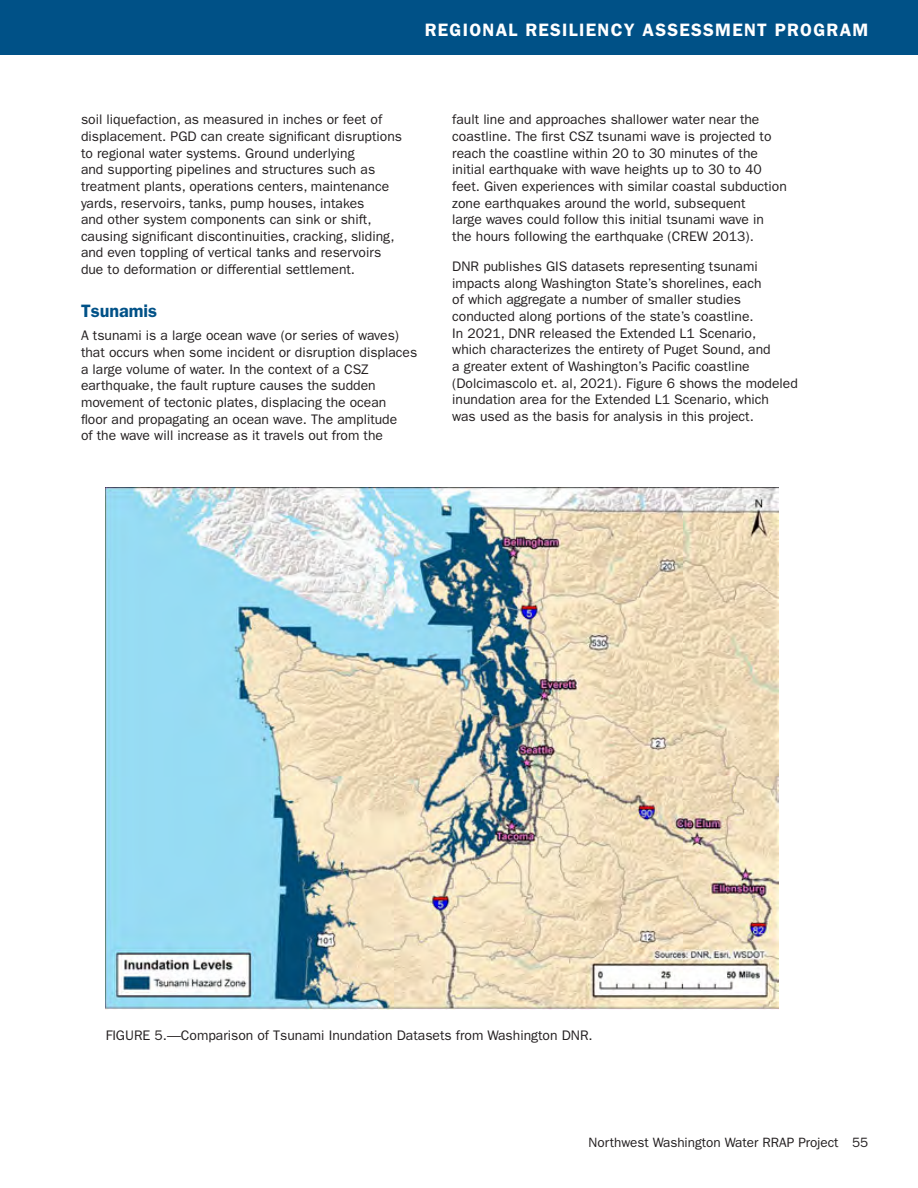
<style>
.page{position:relative;width:918px;height:1188px;background:#fff}
.page>*{position:absolute;margin:0;border:0;box-sizing:border-box;transform-origin:0 0}
.t1{font:600 18px "ITC Franklin Gothic Std";letter-spacing:.07em;color:#fff}
.t2{font:600 18px "ITC Franklin Gothic Std";color:#005187}
.Body{font:13.8px/16.6px "ITC Franklin Gothic Std";color:#231f20}
.t3{font:13.5px "ITC Franklin Gothic Std";color:#231f20}
</style>
<div class="page">
<div style="left:0;top:0;width:918px;height:55px;background:#005187"></div>
<img style="left:106px;top:487px;width:673px;height:522px">
<h1 class="t1" style="left:425px;top:19px;width:445px">REGIONAL RESILIENCY ASSESSMENT PROGRAM</h1>
<p class="Body" style="left:81px;top:111px;width:323px">soil liquefaction, as measured in inches or feet of displacement. PGD can create significant disruptions to regional water systems. Ground underlying<br>and supporting pipelines and structures such as treatment plants, operations centers, maintenance yards, reservoirs, tanks, pump houses, intakes<br>and other system components can sink or shift, causing significant discontinuities, cracking, sliding, and even toppling of vertical tanks and reservoirs due to deformation or differential settlement.</p>
<h3 class="t2" style="left:81px;top:300px;width:78px">Tsunamis</h3>
<p class="Body" style="left:81px;top:327px;width:338px">A tsunami is a large ocean wave (or series of waves) that occurs when some incident or disruption displaces a large volume of water. In the context of a CSZ earthquake, the fault rupture causes the sudden movement of tectonic plates, displacing the ocean<br>floor and propagating an ocean wave. The amplitude<br>of the wave will increase as it travels out from the</p>
<p class="Body" style="left:452px;top:111px;width:336px">fault line and approaches shallower water near the coastline. The first CSZ tsunami wave is projected to reach the coastline within 20 to 30 minutes of the initial earthquake with wave heights up to 30 to 40 feet. Given experiences with similar coastal subduction zone earthquakes around the world, subsequent<br>large waves could follow this initial tsunami wave in<br>the hours following the earthquake (CREW 2013).</p>
<p class="Body" style="left:452px;top:258px;width:347px">DNR publishes GIS datasets representing tsunami impacts along Washington State’s shorelines, each<br>of which aggregate a number of smaller studies conducted along portions of the state’s coastline.<br>In 2021, DNR released the Extended L1 Scenario,<br>which characterizes the entirety of Puget Sound, and<br>a greater extent of Washington’s Pacific coastline (Dolcimascolo et. al, 2021). Figure 6 shows the modeled inundation area for the Extended L1 Scenario, which<br>was used as the basis for analysis in this project.</p>
<p class="Body" style="left:106px;top:1027px;width:489px">FIGURE 5.—Comparison of Tsunami Inundation Datasets from Washington DNR.</p>
<p class="t3" style="left:589px;top:1134px;width:281px">Northwest Washington Water RRAP Project 55</p>
</div>
